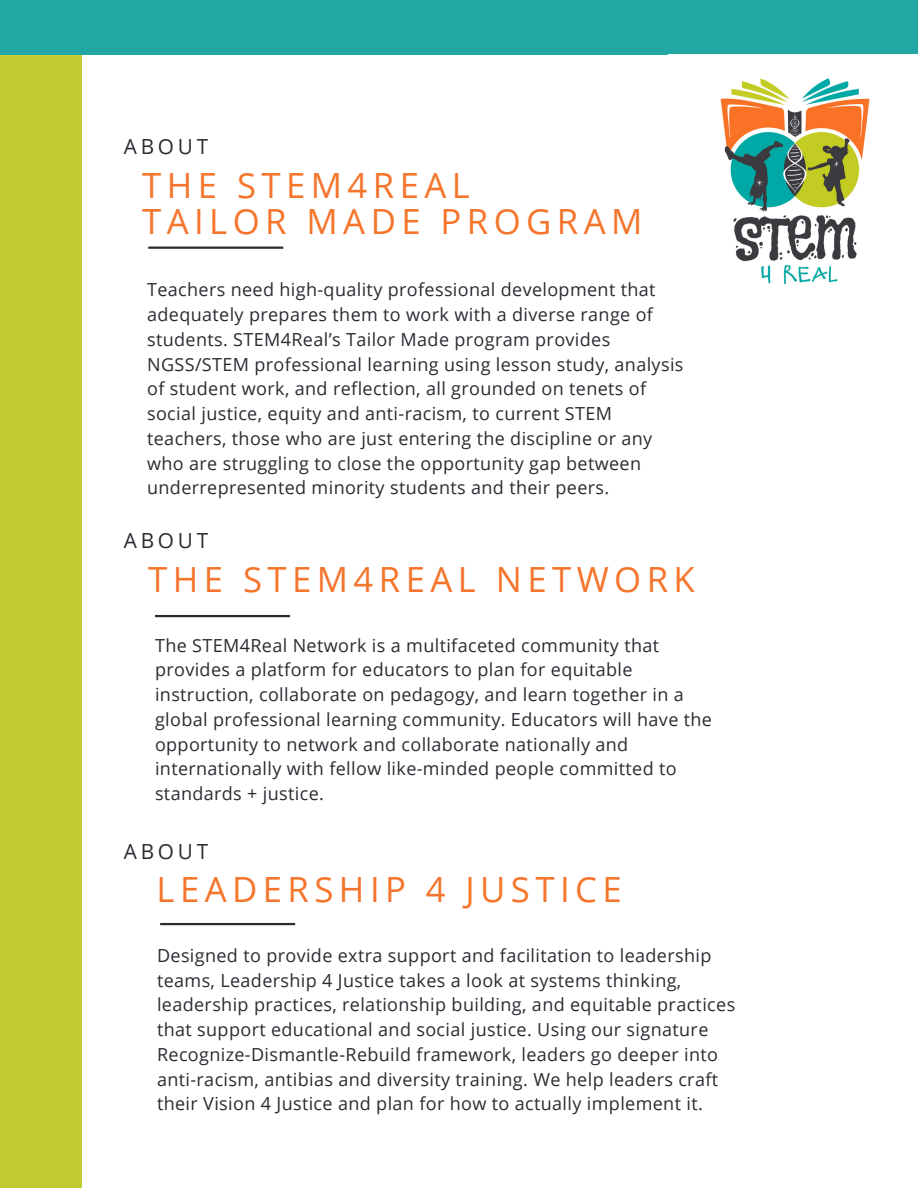
<style>
.page{position:relative;width:918px;height:1188px;background:#fff}
.page>*{position:absolute;margin:0;border:0;box-sizing:border-box;transform-origin:0 0}
.t1{font:34.65px "Open Sans";letter-spacing:.155em;color:#f6752c}
.t2{font:20.85px "Open Sans";letter-spacing:.18em;color:#2d2a32}
.t3{font:18px/24.8px "Open Sans";letter-spacing:.02em;color:#2d2a32}
</style>
<div class="page">
<div style="left:0;top:34px;width:82px;height:1154px;background:#c2cb30"></div>
<hr style="left:148px;top:247px;width:135px;height:2px;background:#2d2a32">
<div style="left:0;top:0;width:918px;height:54px;background:#21a8a4"></div>
<hr style="left:155px;top:615px;width:135px;height:2px;background:#2d2a32">
<hr style="left:160px;top:923px;width:135px;height:2px;background:#2d2a32">
<img style="left:720px;top:78px;width:150px;height:206px">
<p class="t2" style="left:124px;top:132px;width:86px">ABOUT</p>
<p class="t1" style="left:142px;top:161px;width:329px">THE STEM4REAL</p>
<p class="t1" style="left:142px;top:197px;width:502px">TAILOR MADE PROGRAM</p>
<p class="t3" style="left:147px;top:277px;width:538px">Teachers need high-quality professional development that adequately prepares them to work with a diverse range of students. STEM4Real’s Tailor Made program provides NGSS/STEM professional learning using lesson study, analysis of student work, and reflection, all grounded on tenets of social justice, equity and anti-racism, to current STEM teachers, those who are just entering the discipline or any who are struggling to close the opportunity gap between underrepresented minority students and their peers.</p>
<p class="t2" style="left:124px;top:526px;width:86px">ABOUT</p>
<p class="t1" style="left:148px;top:555px;width:548px">THE STEM4REAL NETWORK</p>
<p class="t3" style="left:155px;top:632px;width:559px">The STEM4Real Network is a multifaceted community that provides a platform for educators to plan for equitable instruction, collaborate on pedagogy, and learn together in a global professional learning community. Educators will have the opportunity to network and collaborate nationally and internationally with fellow like-minded people committed to standards + justice.</p>
<p class="t2" style="left:124px;top:837px;width:86px">ABOUT</p>
<p class="t1" style="left:157px;top:865px;width:467px">LEADERSHIP 4 JUSTICE</p>
<p class="t3" style="left:157px;top:943px;width:580px">Designed to provide extra support and facilitation to leadership teams, Leadership 4 Justice takes a look at systems thinking, leadership practices, relationship building, and equitable practices that support educational and social justice. Using our signature Recognize-Dismantle-Rebuild framework, leaders go deeper into anti-racism, antibias and diversity training. We help leaders craft their Vision 4 Justice and plan for how to actually implement it.</p>
</div>
